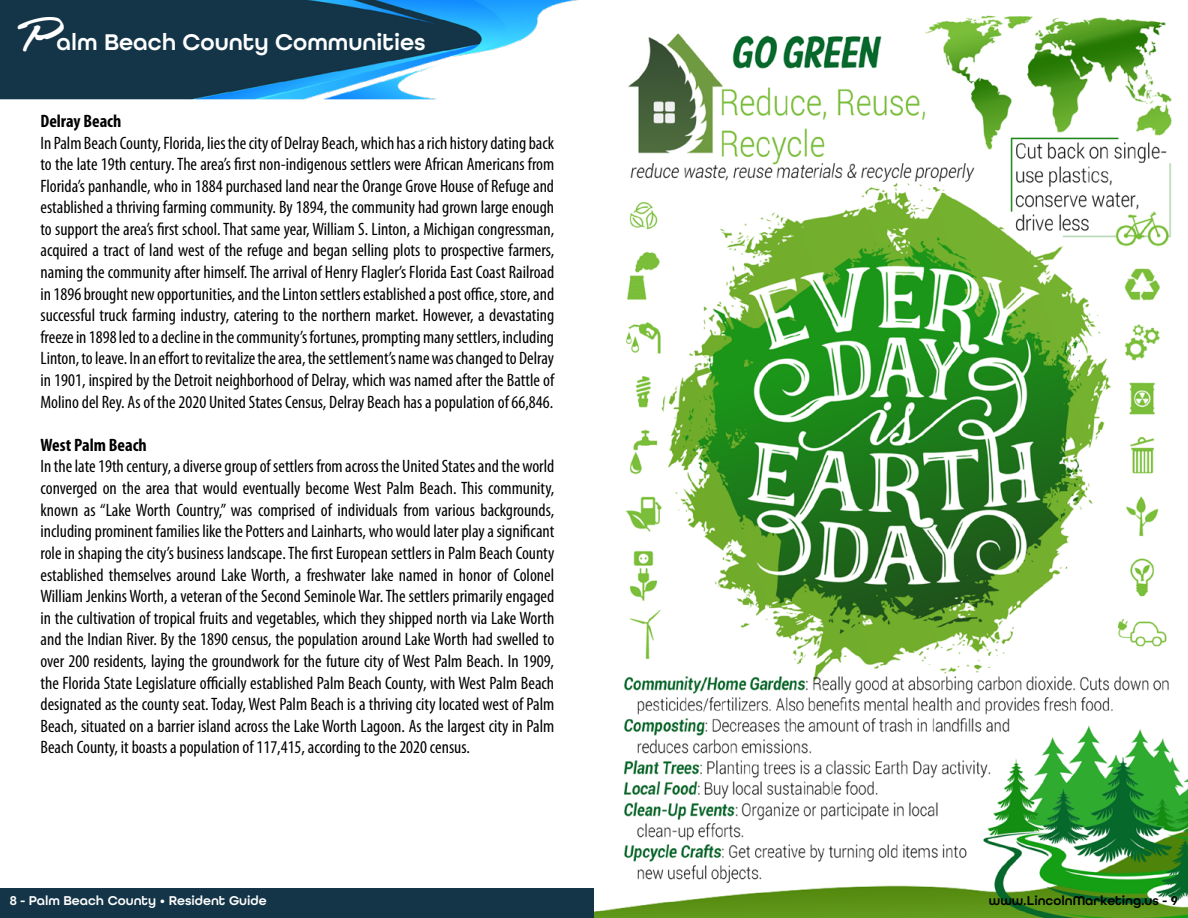
<style>
.page{position:relative;width:1188px;height:918px;background:#fff}
.page>*{position:absolute;margin:0;border:0;box-sizing:border-box;transform-origin:0 0}
.t1{font:600 24px "All Round Gothic";color:#fff}
.t2{font:condensed 18px/21.6px "Myriad Pro";color:#000;text-align:justify}
.t3{font:700 condensed 18px "Myriad Pro";color:#000}
.t4{font:600 13.5px "All Round Gothic";color:#fff}
.t5{font:600 13.5px "All Round Gothic";color:#000}
.s1{font-family:"Lambo Hmk";font-weight:700;font-size:45px}
</style>
<div class="page">
<img style="left:0;top:0;width:578px;height:100px">
<div style="left:0;top:888px;width:594px;height:30px;background:#143548"></div>
<img style="left:594px;top:15px;width:594px;height:903px">
<h1 class="t1" style="left:18px;top:28px;width:409px"><span class="s1">P</span>alm Beach County Communities</h1>
<p class="t3" style="left:40px;top:110px;width:82px">Delray Beach</p>
<p class="t2" style="left:40px;top:132px;width:515px">In Palm Beach County, Florida, lies the city of Delray Beach, which has a rich history dating back to the late 19th century. The area’s first non-indigenous settlers were African Americans from Florida’s panhandle, who in 1884 purchased land near the Orange Grove House of Refuge and established a thriving farming community. By 1894, the community had grown large enough to support the area’s first school. That same year, William S. Linton, a Michigan congressman, acquired a tract of land west of the refuge and began selling plots to prospective farmers, naming the community after himself. The arrival of Henry Flagler’s Florida East Coast Railroad in 1896 brought new opportunities, and the Linton settlers established a post office, store, and successful truck farming industry, catering to the northern market. However, a devastating freeze in 1898 led to a decline in the community’s fortunes, prompting many settlers, including Linton, to leave. In an effort to revitalize the area, the settlement’s name was changed to Delray in 1901, inspired by the Detroit neighborhood of Delray, which was named after the Battle of Molino del Rey. As of the 2020 United States Census, Delray Beach has a population of 66,846.</p>
<p class="t3" style="left:40px;top:434px;width:108px">West Palm Beach</p>
<p class="t2" style="left:40px;top:456px;width:515px">In the late 19th century, a diverse group of settlers from across the United States and the world converged on the area that would eventually become West Palm Beach. This community, known as “Lake Worth Country,” was comprised of individuals from various backgrounds, including prominent families like the Potters and Lainharts, who would later play a significant role in shaping the city’s business landscape. The first European settlers in Palm Beach County established themselves around Lake Worth, a freshwater lake named in honor of Colonel William Jenkins Worth, a veteran of the Second Seminole War. The settlers primarily engaged in the cultivation of tropical fruits and vegetables, which they shipped north via Lake Worth and the Indian River. By the 1890 census, the population around Lake Worth had swelled to over 200 residents, laying the groundwork for the future city of West Palm Beach. In 1909, the Florida State Legislature officially established Palm Beach County, with West Palm Beach designated as the county seat. Today, West Palm Beach is a thriving city located west of Palm Beach, situated on a barrier island across the Lake Worth Lagoon. As the largest city in Palm Beach County, it boasts a population of 117,415, according to the 2020 census.</p>
<p class="t4" style="left:10px;top:893px;width:259px">8 - Palm Beach County • Resident Guide</p>
<p class="t5" style="left:989px;top:893px;width:191px">www.LincolnMarketing.us - 9</p>
</div>
